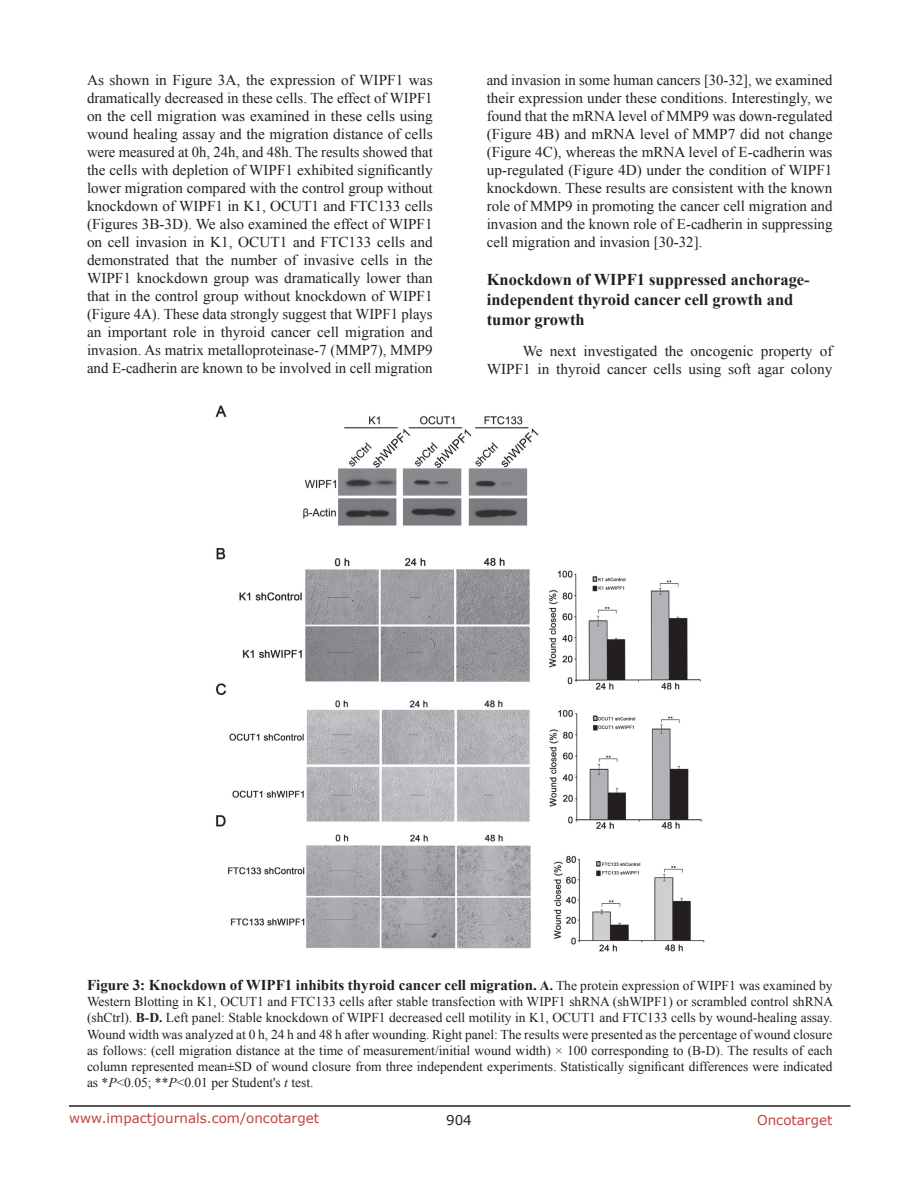
<style>
.page{position:relative;width:918px;height:1188px;background:#fff}
.page>*{position:absolute;margin:0;border:0;box-sizing:border-box;transform-origin:0 0}
.SubHeading{font:700 16.5px/19.8px "Times New Roman";color:#231f20}
.BodyText{font:15px/18px "Times New Roman";color:#231f20;text-align:justify}
.figuretext{font:700 15px "Times New Roman";color:#231f20}
.figuretext-2{font:13.5px/16.2px "Times New Roman";color:#231f20;text-align:justify}
.t1{font:13.5px "Verdana";color:#c24141}
.t2{font:13.5px "Verdana";color:#231f20}
.s1{font-size:13.5px}
.s2{font-weight:400;font-size:13.5px}
.s3{font-weight:700}
.s4{font-style:italic}
</style>
<div class="page">
<hr style="left:69px;top:1105px;width:781px;height:2px;background:#231f20">
<img style="left:215px;top:405px;width:490px;height:547px">
<p class="BodyText" style="left:87px;top:71px;width:347px">As shown in Figure 3A, the expression of WIPF1 was dramatically decreased in these cells. The effect of WIPF1 on the cell migration was examined in these cells using wound healing assay and the migration distance of cells were measured at 0h, 24h, and 48h. The results showed that the cells with depletion of WIPF1 exhibited significantly lower migration compared with the control group without knockdown of WIPF1 in K1, OCUT1 and FTC133 cells (Figures 3B-3D). We also examined the effect of WIPF1 on cell invasion in K1, OCUT1 and FTC133 cells and demonstrated that the number of invasive cells in the WIPF1 knockdown group was dramatically lower than that in the control group without knockdown of WIPF1 (Figure 4A). These data strongly suggest that WIPF1 plays an important role in thyroid cancer cell migration and invasion. As matrix metalloproteinase-7 (MMP7), MMP9 and E-cadherin are known to be involved in cell migration</p>
<p class="BodyText" style="left:487px;top:71px;width:347px">and invasion in some human cancers [30-32], we examined their expression under these conditions. Interestingly, we found that the mRNA level of MMP9 was down-regulated (Figure 4B) and mRNA level of MMP7 did not change (Figure 4C), whereas the mRNA level of E-cadherin was up-regulated (Figure 4D) under the condition of WIPF1 knockdown. These results are consistent with the known role of MMP9 in promoting the cancer cell migration and invasion and the known role of E-cadherin in suppressing cell migration and invasion [30-32].</p>
<p class="SubHeading" style="left:487px;top:269px;width:325px">Knockdown of WIPF1 suppressed anchorage&shy;independent thyroid cancer cell growth and tumor growth</p>
<p class="BodyText" style="left:487px;top:342px;width:347px;text-align:right">We next investigated the oncogenic property of<br>WIPF1 in thyroid cancer cells using soft agar colony</p>
<p class="figuretext" style="left:87px;top:975px;width:747px">Figure 3: Knockdown of WIPF1 inhibits thyroid cancer cell migration. <span class="s1">A.</span> <span class="s2">The protein expression of WIPF1 was examined by</span></p>
<p class="figuretext-2" style="left:87px;top:993px;width:748px">Western Blotting in K1, OCUT1 and FTC133 cells after stable transfection with WIPF1 shRNA (shWIPF1) or scrambled control shRNA (shCtrl). <span class="s3">B-D.</span> Left panel: Stable knockdown of WIPF1 decreased cell motility in K1, OCUT1 and FTC133 cells by wound-healing assay.<br>Wound width was analyzed at 0 h, 24 h and 48 h after wounding. Right panel: The results were presented as the percentage of wound closure as follows: (cell migration distance at the time of measurement/initial wound width) × 100 corresponding to (B-D). The results of each column represented mean±SD of wound closure from three independent experiments. Statistically significant differences were indicated as *<span class="s4">P</span>&lt;0.05; **<span class="s4">P</span>&lt;0.01 per Student's <span class="s4">t</span> test.</p>
<p class="t1" style="left:69px;top:1109px;width:252px">www.impactjournals.com/oncotarget</p>
<p class="t2" style="left:446px;top:1111px;width:27px">904</p>
<p class="t1" style="left:757px;top:1111px;width:77px">Oncotarget</p>
</div>
